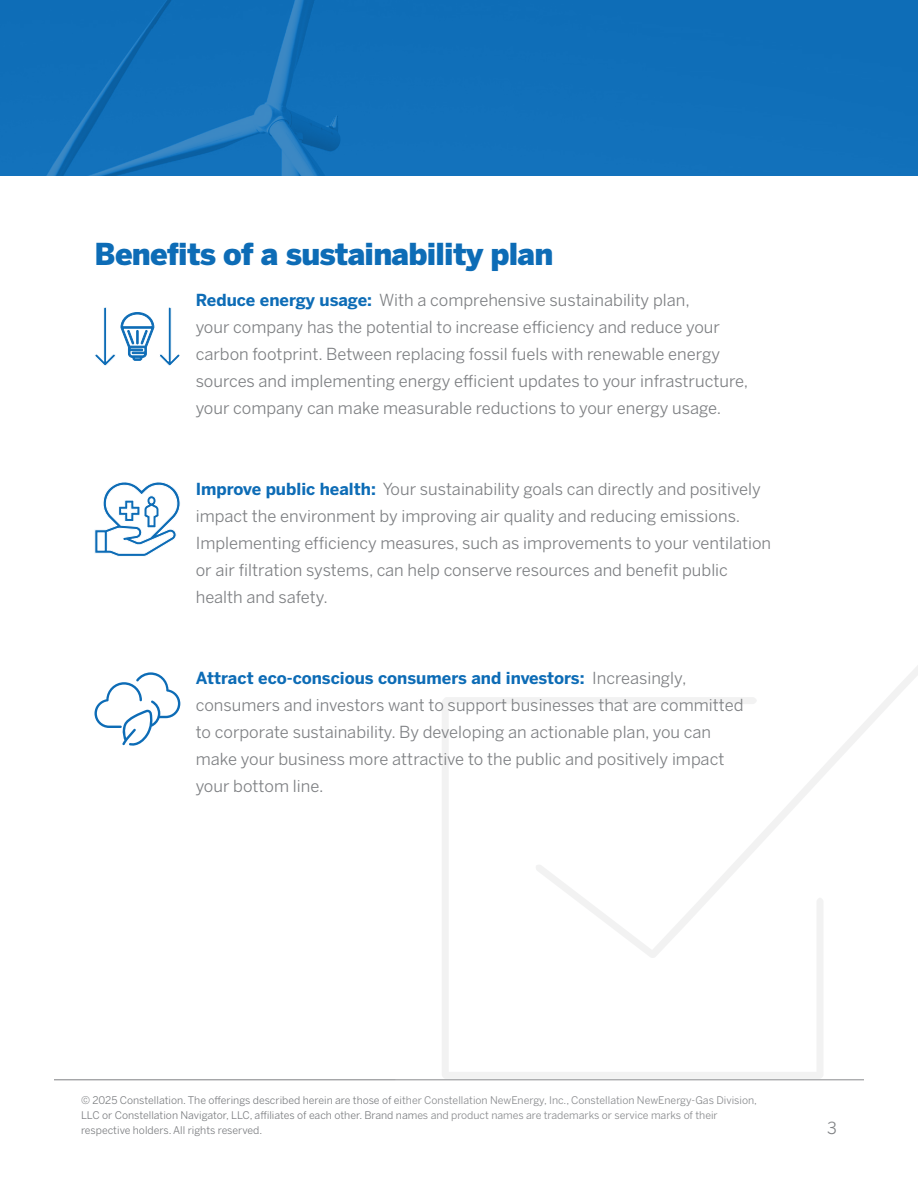
<style>
.page{position:relative;width:918px;height:1188px;background:#fff}
.page>*{position:absolute;margin:0;border:0;box-sizing:border-box;transform-origin:0 0}
.t1{font:900 30px "Benton Sans";letter-spacing:-.025em;color:#0d6cb6}
.t2{font:16.5px/27px "Benton Sans";color:#7e8083}
.t3{font:10.5px/15px "Benton Sans";color:#7c7e81}
.s1{font-weight:700;color:#0d6cb6}
</style>
<div class="page">
<hr style="left:54px;top:1080px;width:810px;height:1px;background:#7e8083">
<div style="left:0;top:0;width:918px;height:176px;background:#0d6cb6"></div>
<svg style="left:394px;top:666px;width:524px;height:415px"></svg>
<svg style="left:95px;top:672px;width:85px;height:74px"></svg>
<svg style="left:94px;top:482px;width:86px;height:75px"></svg>
<svg style="left:95px;top:307px;width:85px;height:59px"></svg>
<h1 class="t1" style="left:94px;top:236px;width:460px">Benefits of a sustainability plan</h1>
<p class="t2" style="left:196px;top:286px;width:554px"><span class="s1">Reduce energy usage:</span> With a comprehensive sustainability plan,<br>your company has the potential to increase efficiency and reduce your carbon footprint. Between replacing fossil fuels with renewable energy sources and implementing energy efficient updates to your infrastructure, your company can make measurable reductions to your energy usage.</p>
<p class="t2" style="left:196px;top:475px;width:577px"><span class="s1">Improve public health:</span> Your sustainability goals can directly and positively impact the environment by improving air quality and reducing emissions.<br>Implementing efficiency measures, such as improvements to your ventilation or air filtration systems, can help conserve resources and benefit public health and safety.</p>
<p class="t2" style="left:196px;top:664px;width:549px"><span class="s1">Attract eco-conscious consumers and investors:</span> Increasingly, consumers and investors want to support businesses that are committed to corporate sustainability. By developing an actionable plan, you can make your business more attractive to the public and positively impact your bottom line.</p>
<p class="t3" style="left:81px;top:1093px;width:678px">© 2025 Constellation. The offerings described herein are those of either Constellation NewEnergy, Inc., Constellation NewEnergy-Gas Division,<br>LLC or Constellation Navigator, LLC, affiliates of each other. Brand names and product names are trademarks or service marks of their respective holders. All rights reserved.</p>
<p class="t2" style="left:827px;top:1114px;width:11px">3</p>
</div>
